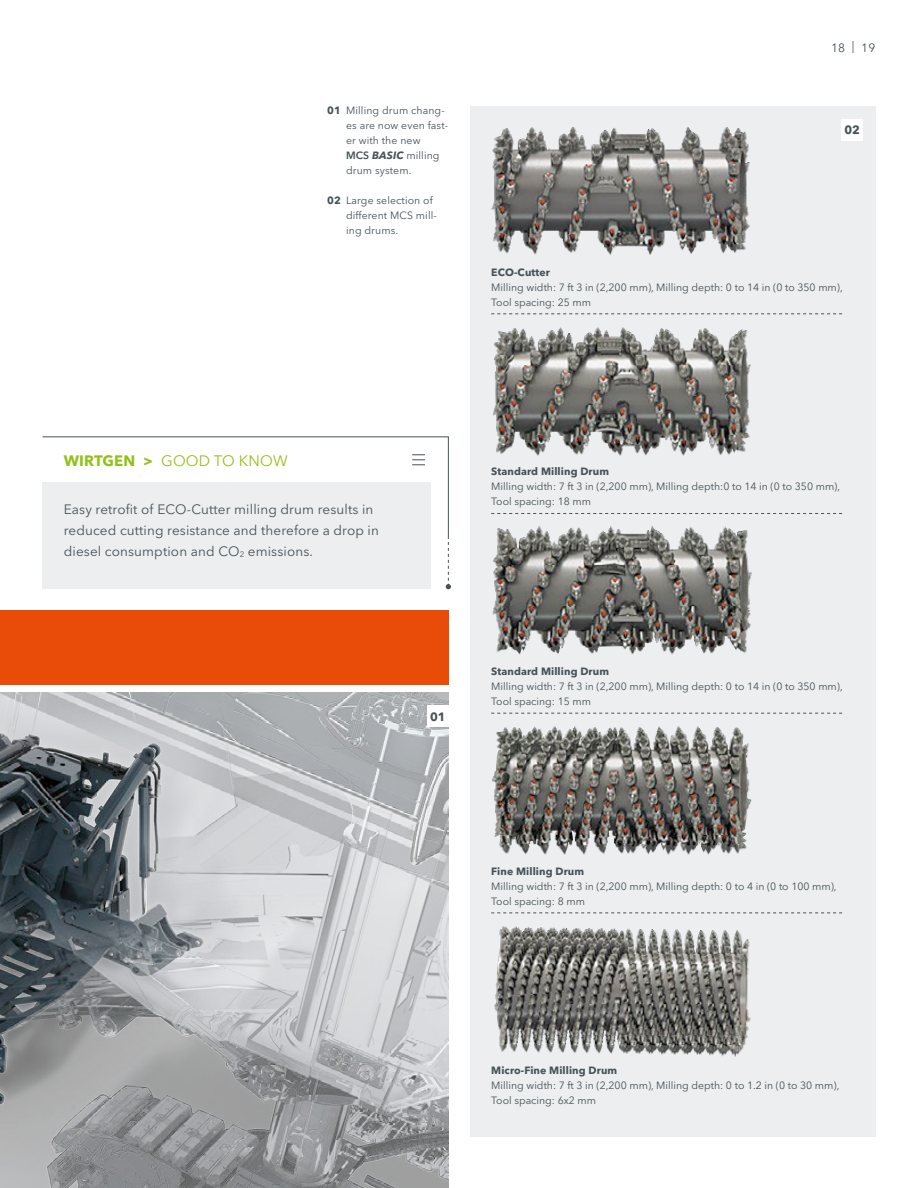
<style>
.page{position:relative;width:918px;height:1188px;background:#fff}
.page>*{position:absolute;margin:0;border:0;box-sizing:border-box;transform-origin:0 0}
.t1{font:15px "Avenir Next LT Pro";letter-spacing:.01em;color:#94c01a}
.t2{font:13.5px/21px "Avenir Next LT Pro";letter-spacing:.01em;color:#465257}
.t3{font:12px "Avenir Next LT Pro";color:#465257}
.t4{font:700 12px "Avenir Next LT Pro";color:#465257}
.t5{font:10.5px/15px "Avenir Next LT Pro";color:#465257}
.t6{font:700 10.5px "Avenir Next LT Pro";letter-spacing:.01em;color:#465257}
.s1{font-weight:700}
.s2{font-weight:600}
.s3{font-weight:700;font-style:italic}
</style>
<div class="page">
<div style="left:470px;top:106px;width:405px;height:1031px;background:#eceef0"></div>
<img style="left:0;top:693px;width:448px;height:495px">
<img style="left:491px;top:127px;width:259px;height:128px">
<img style="left:493px;top:327px;width:258px;height:129px">
<img style="left:492px;top:527px;width:260px;height:128px">
<img style="left:492px;top:726px;width:260px;height:129px">
<img style="left:494px;top:926px;width:257px;height:131px">
<svg style="left:491px;top:313px;width:351px;height:1px"></svg>
<svg style="left:491px;top:513px;width:351px;height:1px"></svg>
<svg style="left:491px;top:713px;width:351px;height:1px"></svg>
<svg style="left:491px;top:913px;width:351px;height:1px"></svg>
<div style="left:427px;top:706px;width:22px;height:21px;background:#fff"></div>
<div style="left:842px;top:119px;width:21px;height:21px;background:#fff"></div>
<div style="left:0;top:610px;width:448px;height:74px;background:#e84c08"></div>
<svg style="left:42px;top:436px;width:409px;height:153px"></svg>
<p class="t5" style="left:346px;top:103px;width:104px;text-indent:-19px"><span class="s1">01</span> Milling drum chang&shy;es are now even fast&shy;er with the new<br><span class="s2">MCS</span> <span class="s3">BASIC</span> milling drum system.</p>
<p class="t5" style="left:346px;top:193px;width:92px;text-indent:-19px"><span class="s1">02</span> Large selection of different MCS mill&shy;ing drums.</p>
<p class="t3" style="left:831px;top:40px;width:46px">18 | 19</p>
<p class="t4" style="left:845px;top:123px;width:17px">02</p>
<p class="t6" style="left:491px;top:266px;width:60px">ECO-Cutter</p>
<p class="t5" style="left:491px;top:280px;width:353px">Milling width: 7 ft 3 in (2,200 mm), Milling depth: 0 to 14 in (0 to 350 mm),<br>Tool spacing: 25 mm</p>
<h1 class="t1" style="left:64px;top:451px;width:225px"><span class="s1">WIRTGEN &gt;</span> GOOD TO KNOW</h1>
<p class="t2" style="left:64px;top:499px;width:317px">Easy retrofit of ECO-Cutter milling drum results in reduced cutting resistance and therefore a drop in diesel consumption and CO<sub>2</sub> emissions.</p>
<p class="t6" style="left:491px;top:465px;width:119px">Standard Milling Drum</p>
<p class="t5" style="left:491px;top:479px;width:350px">Milling width: 7 ft 3 in (2,200 mm), Milling depth:0 to 14 in (0 to 350 mm),<br>Tool spacing: 18 mm</p>
<p class="t4" style="left:430px;top:709px;width:17px">01</p>
<p class="t6" style="left:491px;top:665px;width:119px">Standard Milling Drum</p>
<p class="t5" style="left:491px;top:679px;width:353px">Milling width: 7 ft 3 in (2,200 mm), Milling depth: 0 to 14 in (0 to 350 mm),<br>Tool spacing: 15 mm</p>
<p class="t6" style="left:491px;top:864px;width:94px">Fine Milling Drum</p>
<p class="t5" style="left:491px;top:878px;width:347px">Milling width: 7 ft 3 in (2,200 mm), Milling depth: 0 to 4 in (0 to 100 mm),<br>Tool spacing: 8 mm</p>
<p class="t6" style="left:491px;top:1064px;width:128px">Micro-Fine Milling Drum</p>
<p class="t5" style="left:491px;top:1078px;width:350px">Milling width: 7 ft 3 in (2,200 mm), Milling depth: 0 to 1.2 in (0 to 30 mm),<br>Tool spacing: 6x2 mm</p>
</div>
